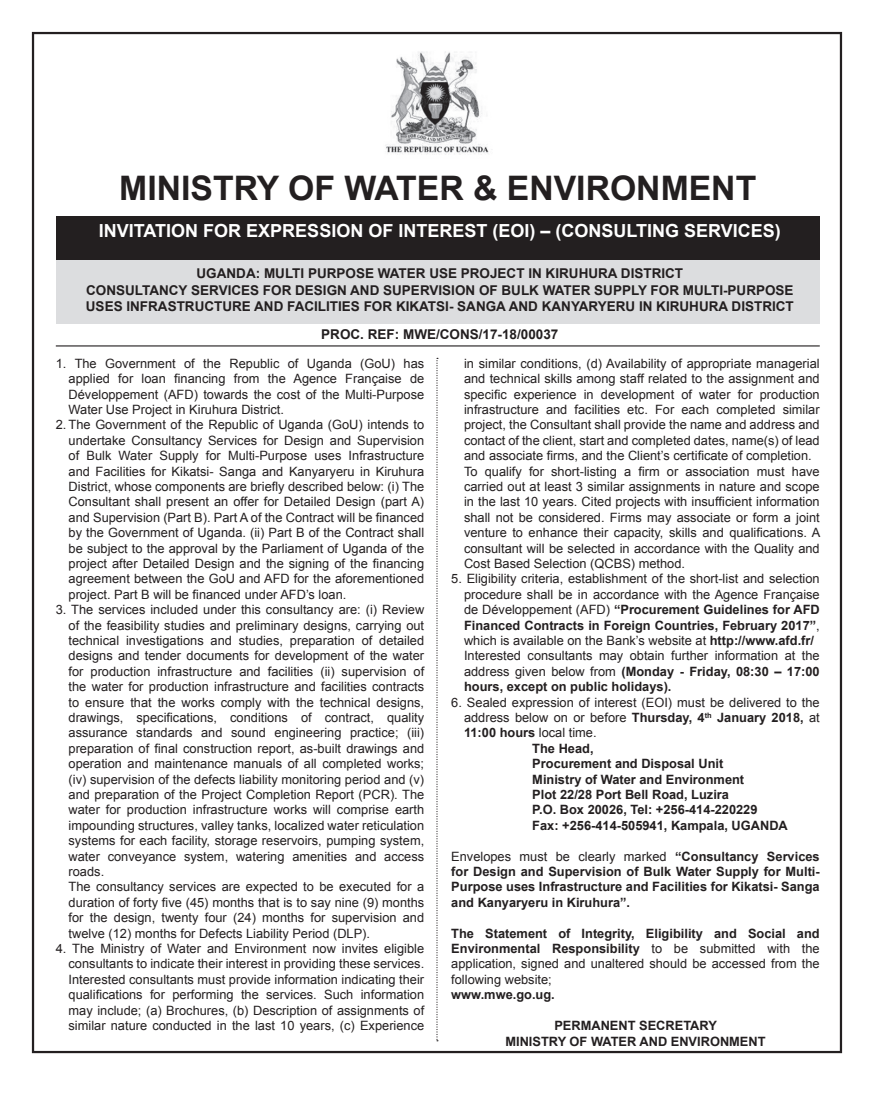
<style>
.page{position:relative;width:874px;height:1117px;background:#fff}
.page>*{position:absolute;margin:0;border:0;box-sizing:border-box;transform-origin:0 0}
.t1{font:700 33.75px "Arial";color:#231f20}
.t2{font:700 18px "Arial";color:#fff}
.t3{font:700 13.5px/16.2px "Arial";color:#231f20;text-align:center}
.t4{font:12.83px/15.3px "Arial";color:#231f20;text-align:justify}
.t5{font:700 12.83px/15.3px "Arial";color:#231f20;text-align:justify}
.s1{font-weight:700}
.s2{font-weight:400}
</style>
<div class="page">
<div style="left:32px;top:32px;width:810px;height:1020px;background:#fff;border:2px solid #231f20"></div>
<img style="left:385px;top:51px;width:104px;height:104px">
<div style="left:56px;top:216px;width:764px;height:44px;background:#231f20"></div>
<div style="left:56px;top:260px;width:764px;height:64px;background:#dcdddf"></div>
<hr style="left:56px;top:345px;width:764px;height:1px;background:#231f20">
<svg style="left:436px;top:358px;width:2px;height:683px"></svg>
<h1 class="t1" style="left:119px;top:165px;width:638px">MINISTRY OF WATER &amp; ENVIRONMENT</h1>
<h2 class="t2" style="left:99px;top:219px;width:683px">INVITATION FOR EXPRESSION OF INTEREST (EOI) – (CONSULTING SERVICES)</h2>
<p class="t3" style="left:86px;top:266px;width:709px">UGANDA: MULTI PURPOSE WATER USE PROJECT IN KIRUHURA DISTRICT<br>CONSULTANCY SERVICES FOR DESIGN AND SUPERVISION OF BULK WATER SUPPLY FOR MULTI-PURPOSE<br>USES INFRASTRUCTURE AND FACILITIES FOR KIKATSI- SANGA AND KANYARYERU IN KIRUHURA DISTRICT</p>
<p class="t3" style="left:321px;top:326px;width:239px">PROC. REF: MWE/CONS/17-18/00037</p>
<p class="t4" style="left:69px;top:355px;width:357px;text-indent:-13px">1. The Government of the Republic of Uganda (GoU) has applied for loan financing from the Agence Française de Développement (AFD) towards the cost of the Multi-Purpose Water Use Project in Kiruhura District.</p>
<p class="t4" style="left:69px;top:417px;width:357px;text-indent:-13px">2. The Government of the Republic of Uganda (GoU) intends to undertake Consultancy Services for Design and Supervision of Bulk Water Supply for Multi-Purpose uses Infrastructure and Facilities for Kikatsi- Sanga and Kanyaryeru in Kiruhura District, whose components are briefly described below: (i) The Consultant shall present an offer for Detailed Design (part A) and Supervision (Part B). Part A of the Contract will be financed by the Government of Uganda. (ii) Part B of the Contract shall be subject to the approval by the Parliament of Uganda of the project after Detailed Design and the signing of the financing agreement between the GoU and AFD for the aforementioned project. Part B will be financed under AFD’s loan.</p>
<p class="t4" style="left:69px;top:602px;width:357px;text-align:left;text-indent:-13px">3. The services included under this consultancy are: (i) Review of the feasibility studies and preliminary designs, carrying out technical investigations and studies, preparation of detailed designs and tender documents for development of the water for production infrastructure and facilities (ii) supervision of the water for production infrastructure and facilities contracts to ensure that the works comply with the technical designs, drawings, specifications, conditions of contract, quality assurance standards and sound engineering practice; (iii) preparation of final construction report, as-built drawings and operation and maintenance manuals of all completed works; (iv) supervision of the defects liability monitoring period and (v) and preparation of the Project Completion Report (PCR). The water for production infrastructure works will comprise earth impounding structures, valley tanks, localized water reticulation systems for each facility, storage reservoirs, pumping system, water conveyance system, watering amenities and access roads.<br>The consultancy services are expected to be executed for a duration of forty five (45) months that is to say nine (9) months for the design, twenty four (24) months for supervision and twelve (12) months for Defects Liability Period (DLP).</p>
<p class="t4" style="left:69px;top:940px;width:357px;text-indent:-13px">4. The Ministry of Water and Environment now invites eligible consultants to indicate their interest in providing these services.<br>Interested consultants must provide information indicating their qualifications for performing the services. Such information may include; (a) Brochures, (b) Description of assignments of similar nature conducted in the last 10 years, (c) Experience</p>
<p class="t4" style="left:464px;top:355px;width:358px;text-align:left">in similar conditions, (d) Availability of appropriate managerial and technical skills among staff related to the assignment and specific experience in development of water for production infrastructure and facilities etc. For each completed similar project, the Consultant shall provide the name and address and contact of the client, start and completed dates, name(s) of lead and associate firms, and the Client’s certificate of completion.<br>To qualify for short-listing a firm or association must have carried out at least 3 similar assignments in nature and scope in the last 10 years. Cited projects with insufficient information shall not be considered. Firms may associate or form a joint venture to enhance their capacity, skills and qualifications. A consultant will be selected in accordance with the Quality and Cost Based Selection (QCBS) method.</p>
<p class="t4" style="left:464px;top:571px;width:357px;text-align:left;text-indent:-13px">5. Eligibility criteria, establishment of the short-list and selection procedure shall be in accordance with the Agence Française de Développement (AFD) <span class="s1">“Procurement Guidelines for AFD Financed Contracts in Foreign Countries, February 2017”</span>, which is available on the Bank’s website at <span class="s1">http://www.afd.fr/ </span>Interested consultants may obtain further information at the address given below from <span class="s1">(Monday - Friday, 08:30 – 17:00 hours, except on public holidays).</span></p>
<p class="t4" style="left:451px;top:694px;width:370px">6. Sealed expression of interest (EOI) must be delivered to the</p>
<p class="t4" style="left:464px;top:709px;width:357px">address below on or before <span class="s1">Thursday, 4</span><sup>th</sup> <span class="s1">January 2018,</span> at</p>
<p class="t5" style="left:464px;top:725px;width:134px">11:00 hours <span class="s2">local time.</span></p>
<p class="t5" style="left:532px;top:740px;width:63px">The Head,</p>
<p class="t5" style="left:532px;top:756px;width:192px">Procurement and Disposal Unit</p>
<p class="t5" style="left:532px;top:771px;width:213px">Ministry of Water and Environment</p>
<p class="t5" style="left:532px;top:787px;width:198px">Plot 22/28 Port Bell Road, Luzira</p>
<p class="t5" style="left:532px;top:802px;width:227px">P.O. Box 20026, Tel: +256-414-220229</p>
<p class="t5" style="left:532px;top:817px;width:257px">Fax: +256-414-505941, Kampala, UGANDA</p>
<p class="t5" style="left:451px;top:848px;width:370px"><span class="s2">Envelopes must be clearly marked</span> “Consultancy Services for Design and Supervision of Bulk Water Supply for Multi-Purpose uses Infrastructure and Facilities for Kikatsi- Sanga and Kanyaryeru in Kiruhura”.</p>
<p class="t4" style="left:451px;top:925px;width:370px"><span class="s1">The Statement of Integrity, Eligibility and Social and Environmental Responsibility</span> to be submitted with the application, signed and unaltered should be accessed from the following website;</p>
<p class="t5" style="left:451px;top:987px;width:105px">www.mwe.go.ug.</p>
<p class="t5" style="left:505px;top:1018px;width:262px;text-indent:134px">Secretary<br>MINISTRY OF WATER AND ENVIRONMENT</p>
<p class="t5" style="left:554px;top:1018px;width:19px">Permanent</p>
</div>
